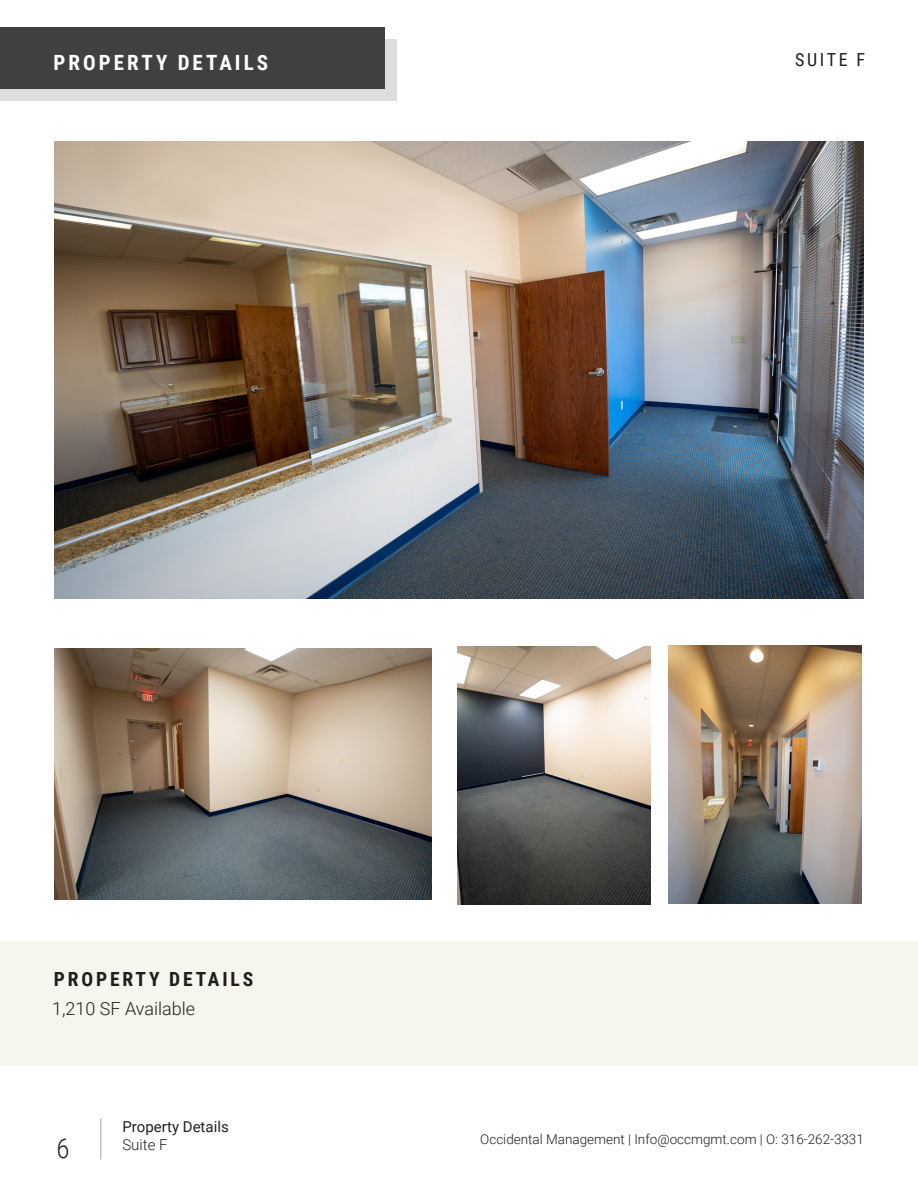
<style>
.page{position:relative;width:918px;height:1188px;background:#fff}
.page>*{position:absolute;margin:0;border:0;box-sizing:border-box;transform-origin:0 0}
.t1{font:300 27px "Roboto Condensed";color:#231f20}
.t2{font:700 21px "Roboto Condensed";letter-spacing:.145em;color:#fff}
.Headline{font:700 19.5px "Roboto Condensed";letter-spacing:.145em;color:#211d1e}
.Basic_Copy{font:300 18px "Roboto";color:#231f20}
.Headline-2{font:18px "Roboto Condensed";letter-spacing:.145em;color:#211d1e}
.t3{font:15px "Roboto";color:#231f20}
.t4{font:300 15px "Roboto";color:#231f20}
.t5{font:300 13.5px "Roboto";color:#211d1e}
</style>
<div class="page">
<hr style="left:101px;top:1118px;width:1px;height:42px;background:#a5a6a8">
<div style="left:0;top:941px;width:918px;height:125px;background:#f6f5ee"></div>
<div style="left:0;top:39px;width:397px;height:62px;background:#ddd"></div>
<div style="left:0;top:27px;width:384px;height:62px;background:#3f4042"></div>
<img style="left:54px;top:141px;width:810px;height:457px">
<img style="left:54px;top:648px;width:378px;height:252px">
<img style="left:458px;top:646px;width:192px;height:258px">
<img style="left:669px;top:646px;width:193px;height:258px">
<p class="t2" style="left:54px;top:47px;width:216px">PROPERTY DETAILS</p>
<p class="Headline-2" style="left:795px;top:47px;width:72px">SUITE F</p>
<p class="Headline" style="left:54px;top:966px;width:201px">PROPERTY DETAILS</p>
<p class="Basic_Copy" style="left:52px;top:996px;width:144px">1,210 SF Available</p>
<h1 class="t1" style="left:56px;top:1130px;width:15px">6</h1>
<p class="t3" style="left:122px;top:1116px;width:108px">Property Details</p>
<p class="t4" style="left:122px;top:1134px;width:47px">Suite F</p>
<p class="t5" style="left:480px;top:1130px;width:385px">Occidental Management | Info@occmgmt.com | O: 316-262-3331</p>
</div>
